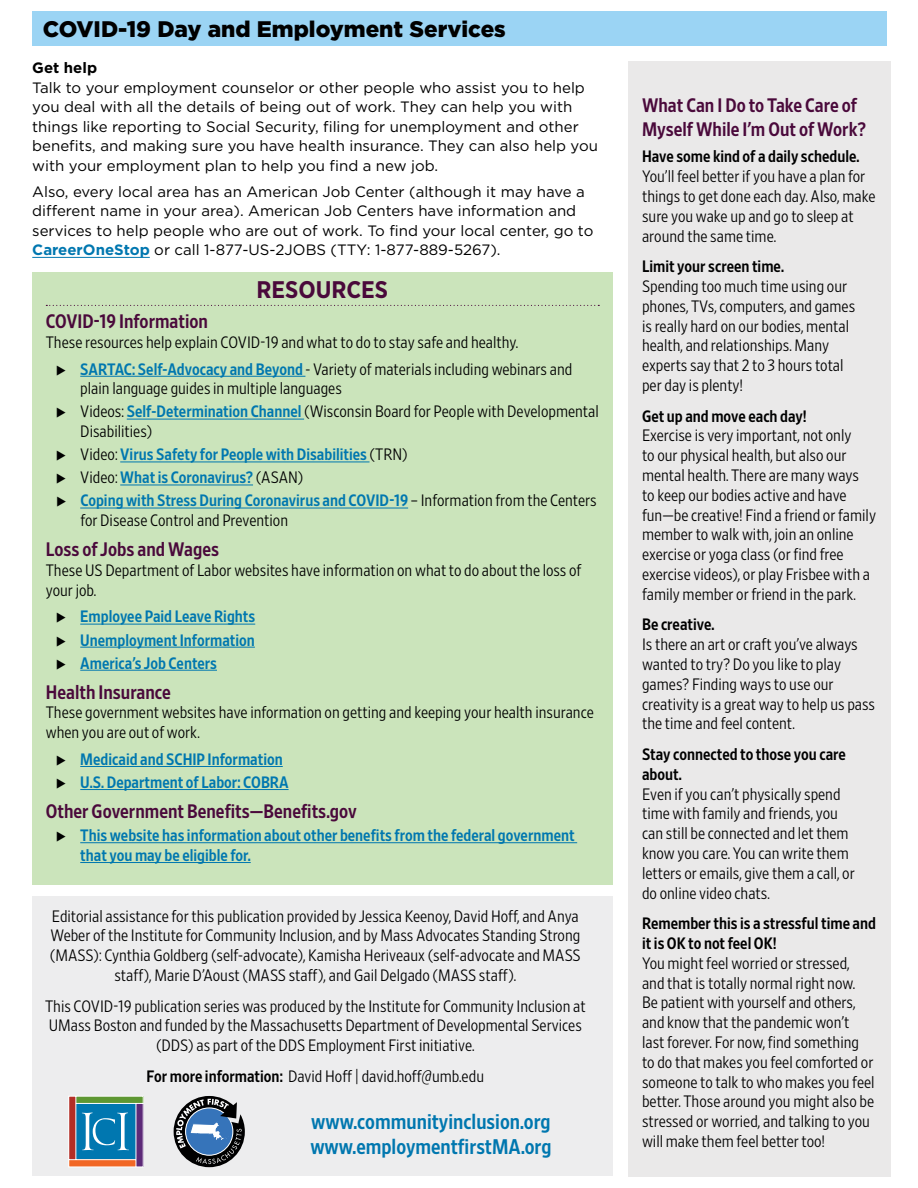
<style>
.page{position:relative;width:918px;height:1188px;background:#fff}
.page>*{position:absolute;margin:0;border:0;box-sizing:border-box;transform-origin:0 0}
.t1{font:700 24px "Gotham Narrow";color:#4a093b}
.t2{font:900 22.5px "Gotham HTF";color:#000}
.t3{font:21.15px "Retina Narrow Med";color:#0077af}
.t4{font:19.5px/23.4px "Retina Narrow Med";color:#4a093b}
.t5{font:300 16.5px/19.8px "Retina Narrow";color:#000}
.t6{font:16.5px/19.8px "Retina Narrow Med";color:#0077af}
.t7{font:16.5px/19.8px "Retina Narrow Med";color:#000}
.t8{font:15px/19.5px "Gotham HTF";color:#000}
.t9{font:700 15px "Gotham HTF";color:#000}
.s1{font-weight:700;color:#0077b0}
.s2{font-family:"Retina Narrow Med";font-weight:400;color:#0077af}
.s3{font-family:"Retina Narrow";font-weight:300;color:#000}
.s4{font-family:"Retina Narrow Med";font-weight:400}
</style>
<div class="page">
<div style="left:32px;top:11px;width:854px;height:35px;background:#9bd4f4"></div>
<div style="left:32px;top:272px;width:580px;height:613px;background:#cbe4bb"></div>
<div style="left:32px;top:896px;width:580px;height:280px;background:#ededee"></div>
<div style="left:629px;top:61px;width:262px;height:1115px;background:#eae9e9"></div>
<svg style="left:46px;top:305px;width:553px;height:1px"></svg>
<hr style="left:80px;top:376px;width:225px;height:1px;background:#0077af">
<hr style="left:127px;top:419px;width:177px;height:1px;background:#0077af">
<hr style="left:120px;top:462px;width:250px;height:1px;background:#0077af">
<hr style="left:120px;top:485px;width:133px;height:1px;background:#0077af">
<hr style="left:80px;top:508px;width:328px;height:1px;background:#0077af">
<hr style="left:80px;top:624px;width:175px;height:1px;background:#0077af">
<hr style="left:80px;top:647px;width:175px;height:1px;background:#0077af">
<hr style="left:80px;top:670px;width:137px;height:1px;background:#0077af">
<hr style="left:80px;top:766px;width:203px;height:1px;background:#0077af">
<hr style="left:80px;top:789px;width:209px;height:1px;background:#0077af">
<hr style="left:80px;top:842px;width:497px;height:1px;background:#0077af">
<hr style="left:80px;top:862px;width:171px;height:1px;background:#0077af">
<hr style="left:32px;top:257px;width:118px;height:1px;background:#0077b0">
<svg style="left:174px;top:1096px;width:71px;height:71px"></svg>
<svg style="left:68px;top:1096px;width:76px;height:71px;background:#59849a"></svg>
<h2 class="t2" style="left:43px;top:16px;width:464px">COVID-19 Day and Employment Services</h2>
<h4 class="t9" style="left:32px;top:59px;width:66px">Get help</h4>
<p class="t8" style="left:32px;top:77px;width:567px">Talk to your employment counselor or other people who assist you to help you deal with all the details of being out of work. They can help you with things like reporting to Social Security, filing for unemployment and other benefits, and making sure you have health insurance. They can also help you with your employment plan to help you find a new job.</p>
<p class="t8" style="left:32px;top:182px;width:563px">Also, every local area has an American Job Center (although it may have a different name in your area). American Job Centers have information and services to help people who are out of work. To find your local center, go to <span class="s1">CareerOneStop</span> or call 1-877-US-2JOBS (TTY: 1-877-889-5267).</p>
<h2 class="t1" style="left:256px;top:274px;width:133px">RESOURCES</h2>
<h3 class="t4" style="left:46px;top:309px;width:164px">COVID-19 Information</h3>
<p class="t5" style="left:46px;top:332px;width:474px">These resources help explain COVID-19 and what to do to stay safe and healthy.</p>
<p class="t5" style="left:80px;top:359px;width:494px"><span class="s2">SARTAC: Self-Advocacy and Beyond</span> - Variety of materials including webinars and plain language guides in multiple languages</p>
<p class="t5" style="left:80px;top:402px;width:520px">Videos: <span class="s2">Self-Determination Channel</span> (Wisconsin Board for People with Developmental<br>Disabilities)</p>
<p class="t6" style="left:80px;top:444px;width:329px"><span class="s3">Video:</span> Virus Safety for People with Disabilities <span class="s3">(TRN)</span></p>
<p class="t6" style="left:80px;top:467px;width:225px"><span class="s3">Video:</span> What is Coronavirus? <span class="s3">(ASAN)</span></p>
<p class="t5" style="left:80px;top:490px;width:518px"><span class="s2">Coping with Stress During Coronavirus and COVID-19</span> – Information from the Centers for Disease Control and Prevention</p>
<h3 class="t4" style="left:46px;top:537px;width:175px">Loss of Jobs and Wages</h3>
<p class="t5" style="left:46px;top:560px;width:537px">These US Department of Labor websites have information on what to do about the loss of your job.</p>
<p class="t6" style="left:80px;top:606px;width:176px">Employee Paid Leave Rights</p>
<p class="t6" style="left:80px;top:629px;width:176px">Unemployment Information</p>
<p class="t6" style="left:80px;top:652px;width:138px">America’s Job Centers</p>
<h3 class="t4" style="left:46px;top:680px;width:127px">Health Insurance</h3>
<p class="t5" style="left:46px;top:703px;width:550px">These government websites have information on getting and keeping your health insurance when you are out of work.</p>
<p class="t6" style="left:80px;top:749px;width:204px">Medicaid and SCHIP Information</p>
<p class="t6" style="left:80px;top:772px;width:210px">U.S. Department of Labor: COBRA</p>
<h3 class="t4" style="left:46px;top:799px;width:313px">Other Government Benefits—Benefits.gov</h3>
<p class="t6" style="left:80px;top:825px;width:496px">This website has information about other benefits from the federal government that you may be eligible for.</p>
<p class="t5" style="left:50px;top:906px;width:532px;text-align:center">Editorial assistance for this publication provided by Jessica Keenoy, David Hoff, and Anya Weber of the Institute for Community Inclusion, and by Mass Advocates Standing Strong (MASS): Cynthia Goldberg (self-advocate), Kamisha Heriveaux (self-advocate and MASS staff), Marie D’Aoust (MASS staff), and Gail Delgado (MASS staff).</p>
<p class="t5" style="left:45px;top:996px;width:542px;text-align:center">This COVID-19 publication series was produced by the Institute for Community Inclusion at<br>UMass Boston and funded by the Massachusetts Department of Developmental Services (DDS) as part of the DDS Employment First initiative.</p>
<p class="t5" style="left:147px;top:1066px;width:339px"><span class="s4">For more information:</span> David Hoff | david.hoff@umb.edu</p>
<p class="t3" style="left:311px;top:1108px;width:241px">www.communityinclusion.org</p>
<p class="t3" style="left:310px;top:1133px;width:243px">www.employmentfirstMA.org</p>
<h2 class="t4" style="left:642px;top:93px;width:225px">What Can I Do to Take Care of<br>Myself While I’m Out of Work?</h2>
<h3 class="t7" style="left:642px;top:146px;width:219px">Have some kind of a daily schedule.</h3>
<p class="t5" style="left:642px;top:166px;width:235px">You’ll feel better if you have a plan for things to get done each day. Also, make sure you wake up and go to sleep at around the same time.</p>
<h3 class="t7" style="left:642px;top:256px;width:143px">Limit your screen time.</h3>
<p class="t5" style="left:642px;top:276px;width:215px">Spending too much time using our phones, TVs, computers, and games is really hard on our bodies, mental health, and relationships. Many experts say that 2 to 3 hours total per day is plenty!</p>
<h3 class="t7" style="left:642px;top:406px;width:166px">Get up and move each day!</h3>
<p class="t5" style="left:642px;top:426px;width:235px">Exercise is very important, not only<br>to our physical health, but also our mental health. There are many ways<br>to keep our bodies active and have fun—be creative! Find a friend or family member to walk with, join an online exercise or yoga class (or find free exercise videos), or play Frisbee with a family member or friend in the park.</p>
<h3 class="t7" style="left:642px;top:614px;width:74px">Be creative.</h3>
<p class="t5" style="left:642px;top:634px;width:235px">Is there an art or craft you’ve always wanted to try? Do you like to play games? Finding ways to use our creativity is a great way to help us pass the time and feel content.</p>
<h3 class="t7" style="left:642px;top:744px;width:205px">Stay connected to those you care about.</h3>
<p class="t5" style="left:642px;top:784px;width:214px">Even if you can’t physically spend time with family and friends, you can still be connected and let them know you care. You can write them letters or emails, give them a call, or do online video chats.</p>
<h3 class="t7" style="left:642px;top:913px;width:235px">Remember this is a stressful time and it is OK to not feel OK!</h3>
<p class="t5" style="left:642px;top:953px;width:234px">You might feel worried or stressed, and that is totally normal right now.<br>Be patient with yourself and others, and know that the pandemic won’t last forever. For now, find something to do that makes you feel comforted or someone to talk to who makes you feel better. Those around you might also be stressed or worried, and talking to you will make them feel better too!</p>
</div>
